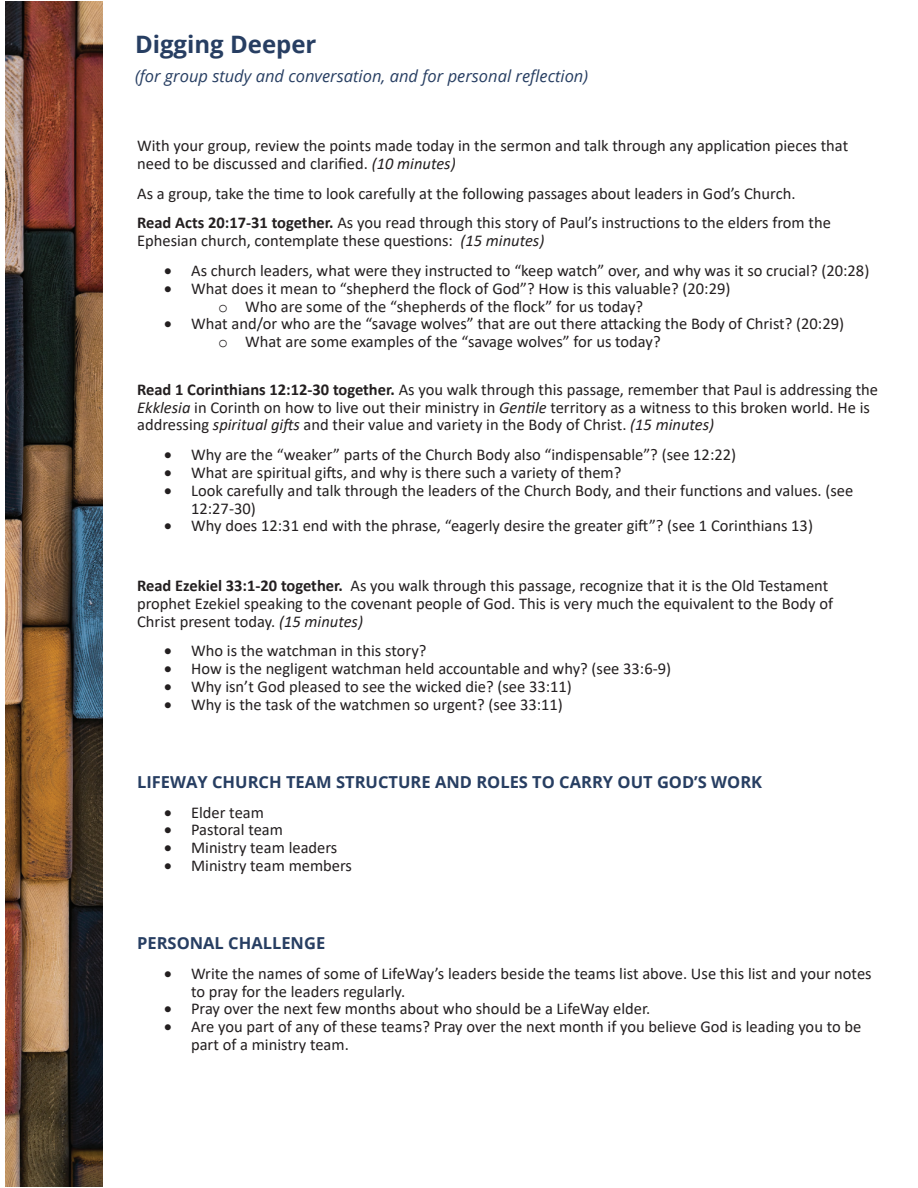
<style>
.page{position:relative;width:918px;height:1188px;background:#fff}
.page>*{position:absolute;margin:0;border:0;box-sizing:border-box;transform-origin:0 0}
.t1{font:700 24px "Open Sans";color:#273e62}
.t2{font:16.5px/17.9px "Calibri";color:#231f20}
.t3{font:700 16.5px "Open Sans";color:#273e62}
.t4{font:italic 16.5px "Open Sans";color:#273e62}
.s1{font-style:italic}
.s2{font-weight:700}
.s3{font-family:"Courier New"}
</style>
<div class="page">
<img style="left:5px;top:1px;width:98px;height:1186px">
<h1 class="t1" style="left:135px;top:28px;width:183px">Digging Deeper</h1>
<p class="t4" style="left:135px;top:65px;width:455px">(for group study and conversation, and for personal reflection)</p>
<p class="t2" style="left:137px;top:136px;width:713px">With your group, review the points made today in the sermon and talk through any application pieces that need to be discussed and clarified. <span class="s1">(10 minutes)</span></p>
<p class="t2" style="left:137px;top:178px;width:695px;line-height:29.8px">As a group, take the time to look carefully at the following passages about leaders in God’s Church.<br><span class="s2">Read Acts 20:17-31 together.</span> As you read through this story of Paul’s instructions to the elders from the</p>
<p class="t2" style="left:137px;top:231px;width:409px">Ephesian church, contemplate these questions: <span class="s1">(15 minutes)</span></p>
<p class="t2" style="left:164px;top:261px;width:707px">• As church leaders, what were they instructed to “keep watch” over, and why was it so crucial? (20:28)</p>
<p class="t2" style="left:218px;top:279px;width:514px;text-indent:-54px">• What does it mean to “shepherd the flock of God”? How is this valuable? (20:29) <span class="s3">o</span> Who are some of the “shepherds of the flock” for us today?</p>
<p class="t2" style="left:218px;top:315px;width:627px;text-indent:-54px">• What and/or who are the “savage wolves” that are out there attacking the Body of Christ? (20:29) <span class="s3">o</span> What are some examples of the “savage wolves” for us today?</p>
<p class="t2" style="left:137px;top:380px;width:742px"><span class="s2">Read 1 Corinthians 12:12-30 together.</span> As you walk through this passage, remember that Paul is addressing the<br><span class="s1">Ekklesia</span> in Corinth on how to live out their ministry in <span class="s1">Gentile</span> territory as a witness to this broken world. He is addressing <span class="s1">spiritual gifts</span> and their value and variety in the Body of Christ. <span class="s1">(15 minutes)</span></p>
<p class="t2" style="left:164px;top:445px;width:574px">• Why are the “weaker” parts of the Church Body also “indispensable”? (see 12:22)</p>
<p class="t2" style="left:164px;top:463px;width:459px">• What are spiritual gifts, and why is there such a variety of them?</p>
<p class="t2" style="left:191px;top:481px;width:664px;text-indent:-27px">• Look carefully and talk through the leaders of the Church Body, and their functions and values. (see<br>12:27-30)</p>
<p class="t2" style="left:164px;top:517px;width:650px">• Why does 12:31 end with the phrase, “eagerly desire the greater gift”? (see 1 Corinthians 13)</p>
<p class="t2" style="left:137px;top:576px;width:698px"><span class="s2">Read Ezekiel 33:1-20 together.</span> As you walk through this passage, recognize that it is the Old Testament prophet Ezekiel speaking to the covenant people of God. This is very much the equivalent to the Body of<br>Christ present today. <span class="s1">(15 minutes)</span></p>
<p class="t2" style="left:164px;top:642px;width:264px">• Who is the watchman in this story?</p>
<p class="t2" style="left:164px;top:659px;width:509px">• How is the negligent watchman held accountable and why? (see 33:6-9)</p>
<p class="t2" style="left:164px;top:677px;width:409px">• Why isn’t God pleased to see the wicked die? (see 33:11)</p>
<p class="t2" style="left:164px;top:695px;width:400px">• Why is the task of the watchmen so urgent? (see 33:11)</p>
<p class="t3" style="left:137px;top:770px;width:627px">LIFEWAY CHURCH TEAM STRUCTURE AND ROLES TO CARRY OUT GOD’S WORK</p>
<p class="t2" style="left:164px;top:803px;width:101px">• Elder team</p>
<p class="t2" style="left:164px;top:821px;width:120px">• Pastoral team</p>
<p class="t2" style="left:164px;top:838px;width:175px">• Ministry team leaders</p>
<p class="t2" style="left:164px;top:856px;width:189px">• Ministry team members</p>
<p class="t3" style="left:137px;top:931px;width:190px">PERSONAL CHALLENGE</p>
<p class="t2" style="left:191px;top:964px;width:682px;text-indent:-27px">• Write the names of some of LifeWay’s leaders beside the teams list above. Use this list and your notes to pray for the leaders regularly.</p>
<p class="t2" style="left:164px;top:1000px;width:488px">• Pray over the next few months about who should be a LifeWay elder.</p>
<p class="t2" style="left:191px;top:1017px;width:672px;text-indent:-27px">• Are you part of any of these teams? Pray over the next month if you believe God is leading you to be part of a ministry team.</p>
</div>
